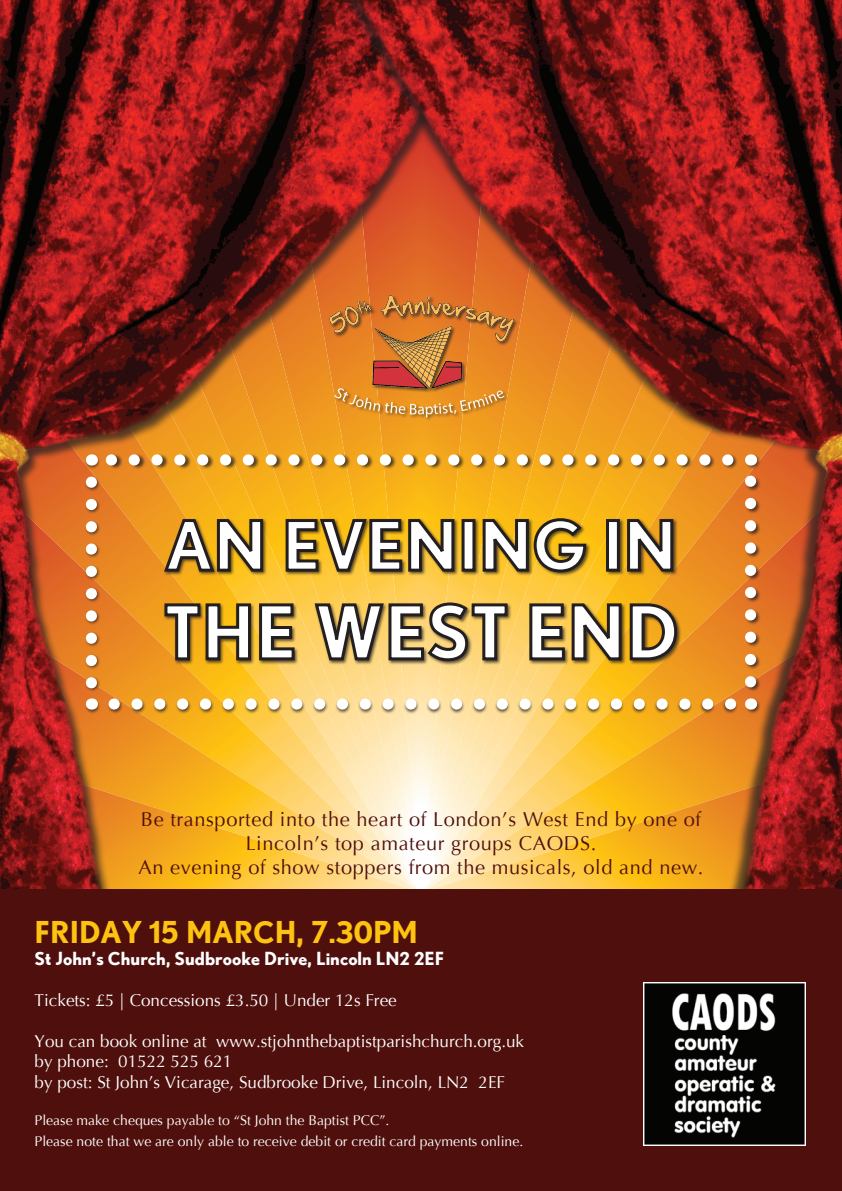
<style>
.page{position:relative;width:842px;height:1191px;background:#fff}
.page>*{position:absolute;margin:0;border:0;box-sizing:border-box;transform-origin:0 0}
.t1{font:700 73.9px "Nobel";color:#fff}
.t2{font:700 67.9px "Nobel";color:#fff}
.t3{font:700 30px "Nobel";color:#fec210}
.t4{font:20px/24px "Optima";letter-spacing:.03em;color:#4f100c;text-align:center}
.t5{font:700 18px "Nobel";color:#fff}
.t6{font:17.1px/20.5px "Optima";color:#fff}
.t7{font:14px/20.5px "Optima";color:#fff}
</style>
<div class="page">
<img style="left:0;top:0;width:230px;height:889px">
<img style="left:230px;top:0;width:612px;height:889px">
<div style="left:0;top:889px;width:842px;height:302px;background:#4f100d"></div>
<div style="left:85px;top:453px;width:676px;height:261px;background:#231f20;opacity:.75"></div>
<svg style="left:162px;top:517px;width:103px;height:57px;background:#87641c"></svg>
<svg style="left:284px;top:517px;width:172px;height:59px;background:#836722"></svg>
<div style="left:462px;top:519px;width:13px;height:52px;border:3px solid #231f20"></div>
<svg style="left:481px;top:516px;width:107px;height:58px;background:#84681e"></svg>
<div style="left:606px;top:519px;width:14px;height:52px;border:3px solid #231f20"></div>
<svg style="left:626px;top:517px;width:49px;height:56px;background:#70521e"></svg>
<svg style="left:163px;top:602px;width:89px;height:60px;background:#87641d"></svg>
<svg style="left:258px;top:602px;width:38px;height:60px;background:#6b5931"></svg>
<svg style="left:313px;top:585px;width:196px;height:99px;background:#b49755"></svg>
<svg style="left:528px;top:600px;width:151px;height:62px;background:#7e6227"></svg>
<img style="left:114px;top:698px;width:625px;height:11px">
<svg style="left:745px;top:471px;width:11px;height:211px"></svg>
<svg style="left:103px;top:454px;width:625px;height:11px"></svg>
<svg style="left:86px;top:482px;width:11px;height:227px"></svg>
<img style="left:643px;top:983px;width:163px;height:162px">
<img style="left:308px;top:283px;width:226px;height:138px">
<h2 class="t2" style="left:165px;top:505px;width:513px">An Evening in</h2>
<h1 class="t1" style="left:163px;top:588px;width:517px">the West End</h1>
<p class="t4" style="left:138px;top:807px;width:567px">Be transported into the heart of London’s West End by one of<br>Lincoln’s top amateur groups CAODS.<br>An evening of show stoppers from the musicals, old and new.</p>
<h3 class="t3" style="left:35px;top:914px;width:380px">Friday 15 March, 7.30pm</h3>
<p class="t5" style="left:35px;top:947px;width:411px">St John’s Church, Sudbrooke Drive, Lincoln LN2 2EF</p>
<p class="t6" style="left:35px;top:989px;width:364px">Tickets: £5 | Concessions £3.50 | Under 12s Free</p>
<p class="t6" style="left:35px;top:1030px;width:491px">You can book online at www.stjohnthebaptistparishchurch.org.uk by phone: 01522 525 621<br>by post: St John’s Vicarage, Sudbrooke Drive, Lincoln, LN2 2EF</p>
<p class="t7" style="left:35px;top:1110px;width:490px">Please make cheques payable to “St John the Baptist PCC”.<br>Please note that we are only able to receive debit or credit card payments online.</p>
</div>
